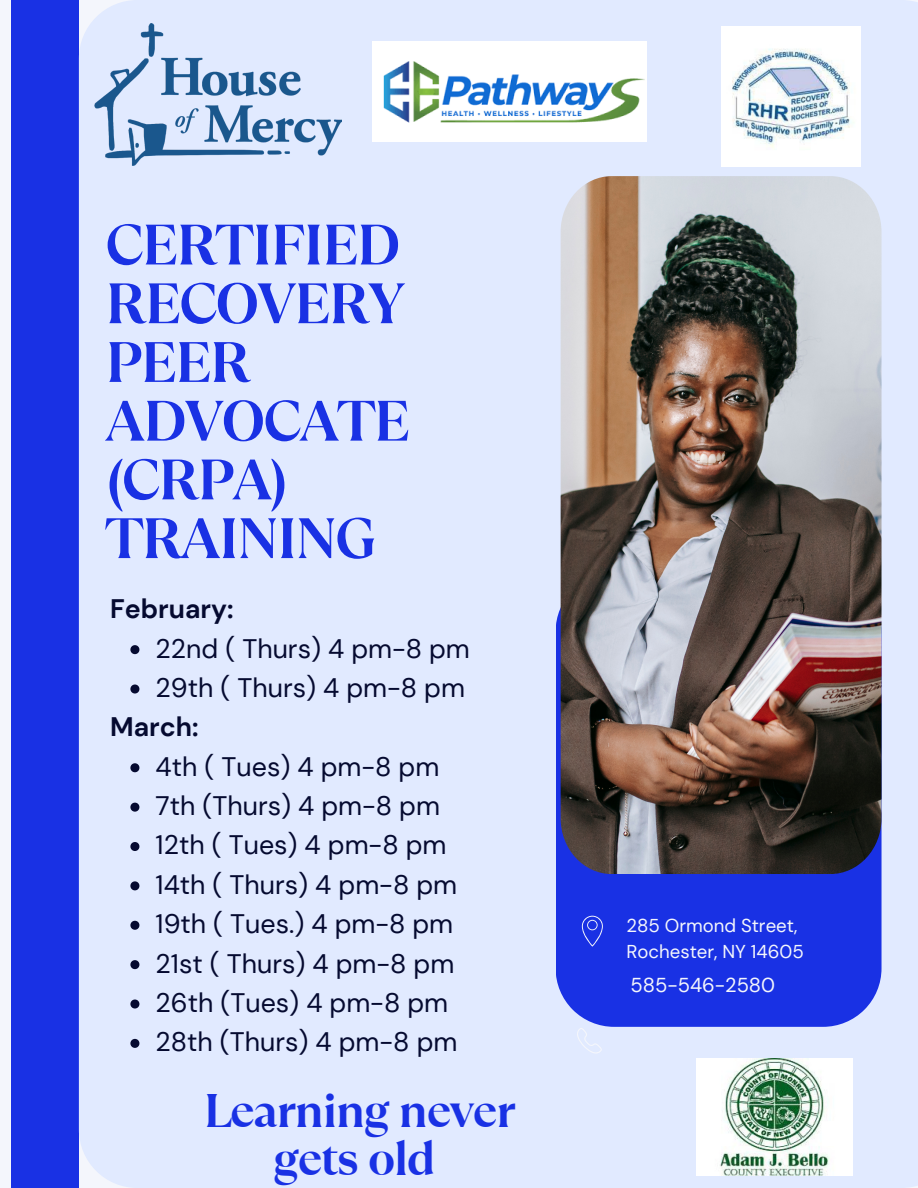
<style>
.page{position:relative;width:918px;height:1188px;background:#fff}
.page>*{position:absolute;margin:0;border:0;box-sizing:border-box;transform-origin:0 0}
.t1{font:700 56.85px/58.7px "TT Ramillas";letter-spacing:-.03em;color:#1931e4}
.t2{font:700 46.95px/48.6px "TT Ramillas";letter-spacing:-.03em;color:#1931e4;text-align:center}
.t3{font:26.7px "DM Sans";color:#050a30}
.t4{font:700 26.7px "DM Sans";color:#050a30}
.t5{font:20.1px "DM Sans";color:#f4f6fc}
.t6{font:18.6px/25.8px "DM Sans";color:#f4f6fc}
</style>
<div class="page">
<div style="left:11px;top:0;width:68px;height:1188px;background:#1931e4"></div>
<div style="left:79px;top:0;width:839px;height:1187px;background:#e1eaff"></div>
<div style="left:556px;top:573px;width:326px;height:453px;background:#1931e4"></div>
<img style="left:561px;top:176px;width:321px;height:698px;border-radius:54px">
<svg style="left:582px;top:916px;width:21px;height:31px"></svg>
<svg style="left:577px;top:1027px;width:26px;height:27px"></svg>
<img style="left:92px;top:18px;width:250px;height:147px">
<img style="left:697px;top:1058px;width:155px;height:117px">
<img style="left:373px;top:42px;width:273px;height:100px">
<img style="left:721px;top:27px;width:140px;height:139px">
<svg style="left:130px;top:645px;width:9px;height:9px"></svg>
<svg style="left:130px;top:685px;width:9px;height:9px"></svg>
<svg style="left:130px;top:763px;width:9px;height:9px"></svg>
<svg style="left:130px;top:803px;width:9px;height:9px"></svg>
<svg style="left:130px;top:842px;width:9px;height:9px"></svg>
<svg style="left:130px;top:881px;width:9px;height:9px"></svg>
<svg style="left:130px;top:921px;width:9px;height:9px"></svg>
<svg style="left:130px;top:960px;width:9px;height:9px"></svg>
<svg style="left:130px;top:1000px;width:9px;height:9px"></svg>
<svg style="left:130px;top:1039px;width:9px;height:9px"></svg>
<p class="t1" style="left:105px;top:216px;width:306px">CERTIFIED<br>RECOVERY<br>PEER<br>ADVOCATE (CRPA)<br>TRAINING</p>
<p class="t4" style="left:110px;top:592px;width:125px">February:</p>
<p class="t3" style="left:156px;top:631px;width:316px">22nd ( Thurs) 4 pm-8 pm</p>
<h3 class="t3" style="left:156px;top:670px;width:311px">29th ( Thurs) 4 pm-8 pm</h3>
<p class="t4" style="left:110px;top:710px;width:90px">March:</p>
<p class="t3" style="left:156px;top:749px;width:285px">4th ( Tues) 4 pm-8 pm</p>
<h3 class="t3" style="left:156px;top:789px;width:286px">7th (Thurs) 4 pm-8 pm</h3>
<p class="t3" style="left:156px;top:828px;width:292px">12th ( Tues) 4 pm-8 pm</p>
<p class="t3" style="left:156px;top:867px;width:303px">14th ( Thurs) 4 pm-8 pm</p>
<p class="t3" style="left:156px;top:907px;width:299px">19th ( Tues.) 4 pm-8 pm</p>
<p class="t3" style="left:156px;top:946px;width:300px">21st ( Thurs) 4 pm-8 pm</p>
<p class="t3" style="left:156px;top:985px;width:294px">26th (Tues) 4 pm-8 pm</p>
<p class="t3" style="left:156px;top:1025px;width:303px">28th (Thurs) 4 pm-8 pm</p>
<p class="t2" style="left:204px;top:1086px;width:313px">Learning never gets old</p>
<p class="t6" style="left:627px;top:913px;width:179px">285 Ormond Street,<br>Rochester, NY 14605</p>
<p class="t5" style="left:631px;top:972px;width:146px">585-546-2580</p>
</div>
